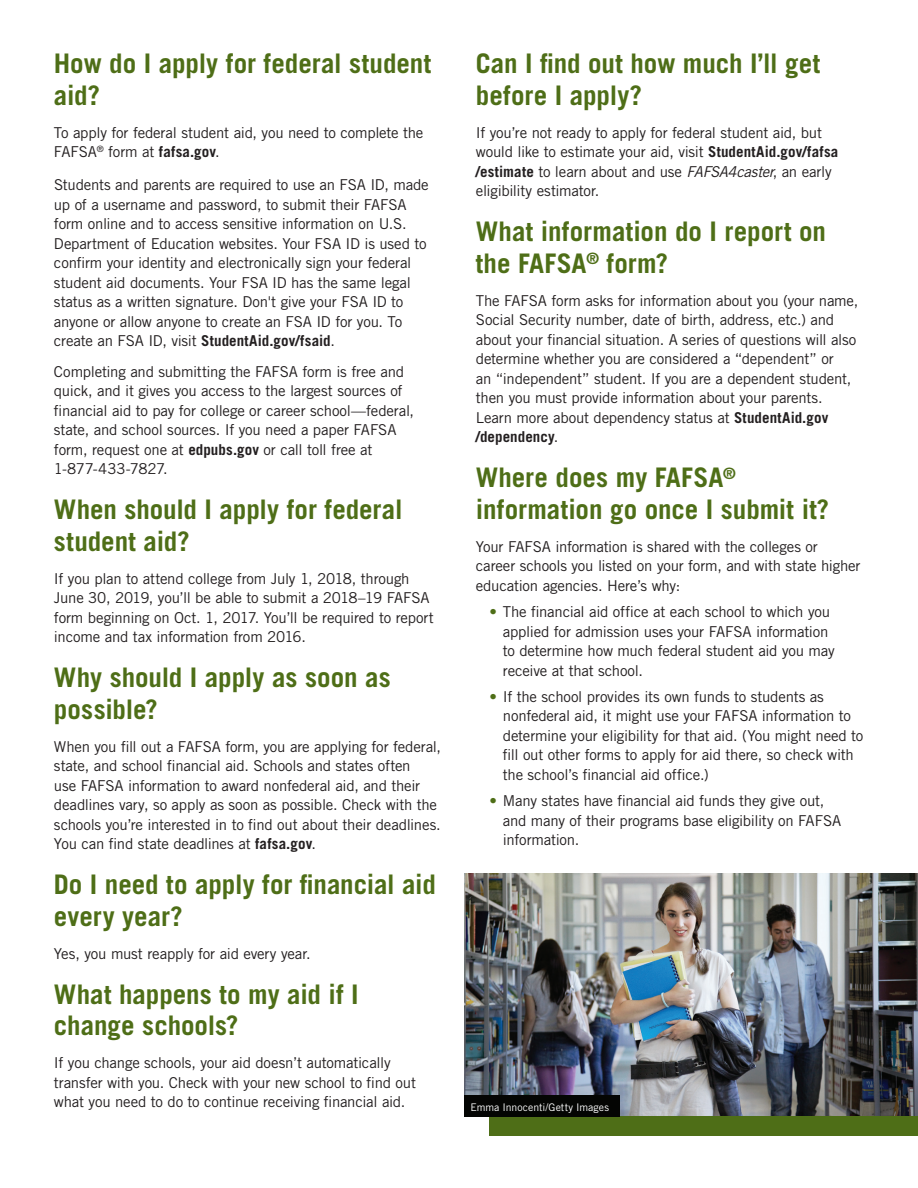
<style>
.page{position:relative;width:918px;height:1188px;background:#fff}
.page>*{position:absolute;margin:0;border:0;box-sizing:border-box;transform-origin:0 0}
.t1{font:700 27px/31.5px "Trade Gothic LT Std";color:#4e6e17}
.t2{font:15px/19.5px "Trade Gothic LT Std";letter-spacing:-.015em;color:#231f20}
.t3{font:10.5px "Trade Gothic LT Std";color:#fff}
.s1{font-weight:700}
.s2{font-style:italic}
.s3{color:#4e6e17}
</style>
<div class="page">
<div style="left:489px;top:1115px;width:429px;height:21px;background:#4e6e17"></div>
<img style="left:464px;top:873px;width:454px;height:243px">
<div style="left:464px;top:1095px;width:156px;height:22px;background:#040503"></div>
<p class="t1" style="left:54px;top:48px;width:379px">How do I apply for federal student aid?</p>
<p class="t2" style="left:54px;top:123px;width:371px">To apply for federal student aid, you need to complete the<br>FAFSA<sup>®</sup> form at <span class="s1">fafsa.gov</span>.</p>
<p class="t2" style="left:54px;top:175px;width:376px">Students and parents are required to use an FSA ID, made up of a username and password, to submit their FAFSA form online and to access sensitive information on U.S.<br>Department of Education websites. Your FSA ID is used to confirm your identity and electronically sign your federal student aid documents. Your FSA ID has the same legal status as a written signature. Don't give your FSA ID to anyone or allow anyone to create an FSA ID for you. To create an FSA ID, visit <span class="s1">StudentAid.gov/fsaid</span>.</p>
<p class="t2" style="left:54px;top:362px;width:362px">Completing and submitting the FAFSA form is free and quick, and it gives you access to the largest sources of financial aid to pay for college or career school—federal, state, and school sources. If you need a paper FAFSA form, request one at <span class="s1">edpubs.gov</span> or call toll free at 1-877-433-7827.</p>
<p class="t1" style="left:54px;top:494px;width:350px">When should I apply for federal student aid?</p>
<p class="t2" style="left:54px;top:569px;width:381px">If you plan to attend college from July 1, 2018, through June 30, 2019, you’ll be able to submit a 2018–19 FAFSA form beginning on Oct. 1, 2017. You’ll be required to report income and tax information from 2016.</p>
<p class="t1" style="left:54px;top:662px;width:338px">Why should I apply as soon as possible?</p>
<p class="t2" style="left:54px;top:737px;width:389px">When you fill out a FAFSA form, you are applying for federal, state, and school financial aid. Schools and states often<br>use FAFSA information to award nonfederal aid, and their deadlines vary, so apply as soon as possible. Check with the schools you’re interested in to find out about their deadlines.<br>You can find state deadlines at <span class="s1">fafsa.gov</span>.</p>
<p class="t1" style="left:54px;top:869px;width:384px">Do I need to apply for financial aid every year?</p>
<p class="t2" style="left:54px;top:944px;width:258px">Yes, you must reapply for aid every year.</p>
<p class="t1" style="left:54px;top:978px;width:306px">What happens to my aid if I change schools?</p>
<p class="t2" style="left:54px;top:1053px;width:363px">If you change schools, your aid doesn’t automatically transfer with you. Check with your new school to find out what you need to do to continue receiving financial aid.</p>
<p class="t1" style="left:476px;top:48px;width:346px">Can I find out how much I’ll get before I apply?</p>
<p class="t2" style="left:476px;top:123px;width:364px">If you’re not ready to apply for federal student aid, but would like to estimate your aid, visit <span class="s1">StudentAid.gov/fafsa /estimate</span> to learn about and use <span class="s2">FAFSA4caster</span>, an early eligibility estimator.</p>
<p class="t1" style="left:476px;top:216px;width:352px">What information do I report on the FAFSA<sup>®</sup> form?</p>
<p class="t2" style="left:476px;top:291px;width:384px">The FAFSA form asks for information about you (your name, Social Security number, date of birth, address, etc.) and about your financial situation. A series of questions will also determine whether you are considered a “dependent” or<br>an “independent” student. If you are a dependent student, then you must provide information about your parents.<br>Learn more about dependency status at <span class="s1">StudentAid.gov /dependency</span>.</p>
<p class="t1" style="left:476px;top:462px;width:355px">Where does my FAFSA<sup>® </sup>information go once I submit it?</p>
<p class="t2" style="left:476px;top:537px;width:386px">Your FAFSA information is shared with the colleges or career schools you listed on your form, and with state higher education agencies. Here’s why:</p>
<p class="t2" style="left:503px;top:602px;width:333px;text-indent:-14px"><span class="s3">•</span> The financial aid office at each school to which you applied for admission uses your FAFSA information to determine how much federal student aid you may receive at that school.</p>
<p class="t2" style="left:503px;top:687px;width:362px;text-indent:-14px"><span class="s3">•</span> If the school provides its own funds to students as nonfederal aid, it might use your FAFSA information to determine your eligibility for that aid. (You might need to fill out other forms to apply for aid there, so check with the school’s financial aid office.)</p>
<p class="t2" style="left:503px;top:791px;width:340px;text-indent:-14px"><span class="s3">•</span> Many states have financial aid funds they give out, and many of their programs base eligibility on FAFSA information.</p>
<p class="t3" style="left:470px;top:1101px;width:140px">Emma Innocenti/Getty Images</p>
</div>
